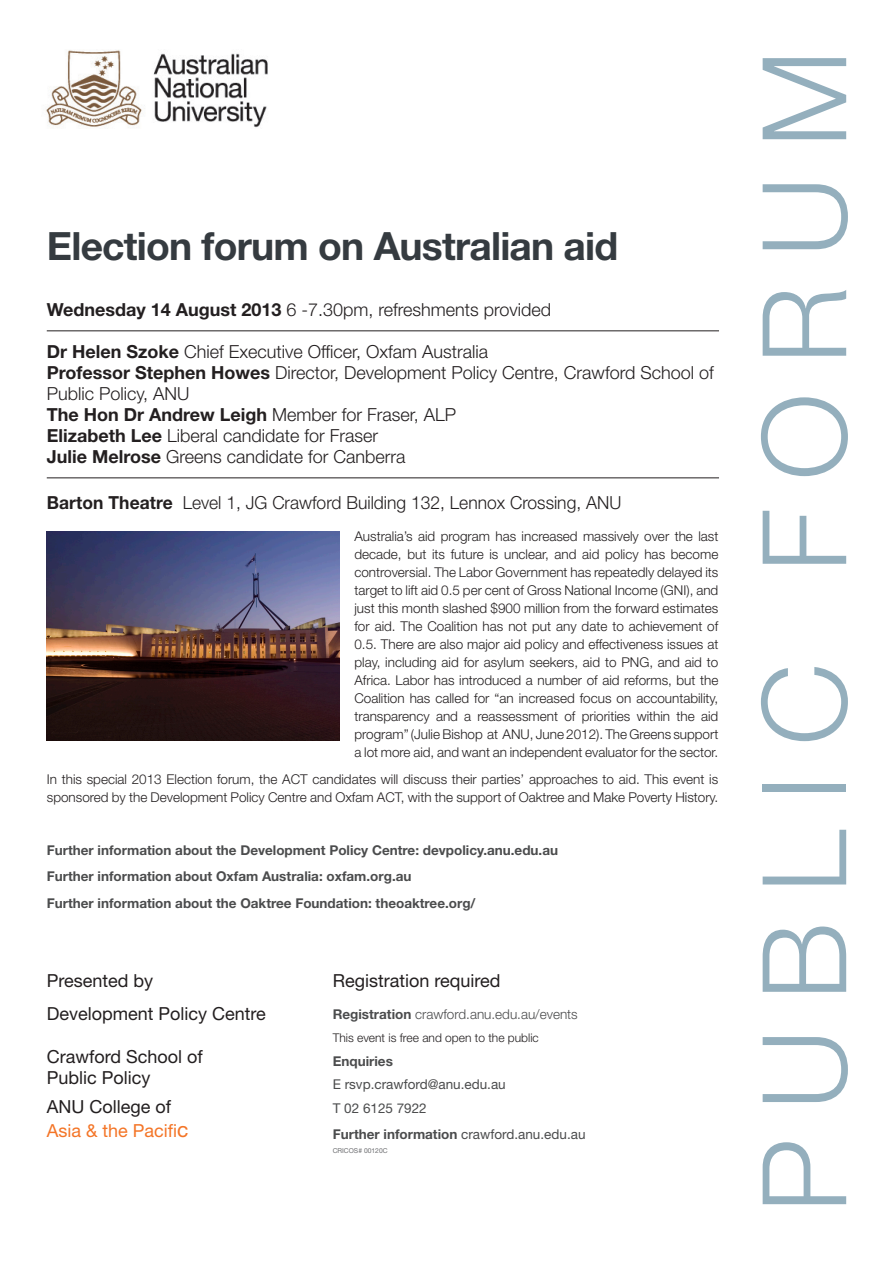
<style>
.page{position:relative;width:893px;height:1263px;background:#fff}
.page>*{position:absolute;margin:0;border:0;box-sizing:border-box;transform-origin:0 0}
.t1{font:300 117px "Helvetica Neue LT Std";letter-spacing:.25em;color:#94afbd}
.t2{font:700 39px "Helvetica Neue LT Std";letter-spacing:-.02em;color:#353b40}
.Time_date{font:300 18px/21px "Helvetica Neue LT Std";color:#231f20}
.Presented_by{font:18px/21px "Helvetica Neue LT Std";color:#231f20}
.time_date_bold{font:300 18px "Helvetica Neue LT Std";color:#231f20}
.Presented_by-2{font:18px/24px "Helvetica Neue LT Std";color:#f47527}
.RSVP{font:18px "Helvetica Neue LT Std";color:#231f20}
.body{font:300 13.5px/18px "Helvetica Neue LT Std";color:#231f20;text-align:justify}
.body-2{font:700 13.5px "Helvetica Neue LT Std";color:#4b4c4d}
.note{font:13.5px "Helvetica Neue LT Std";color:#4b4c4d}
.note-2{font:300 13.5px "Helvetica Neue LT Std";color:#4b4c4d}
.note-3{font:700 13.5px "Helvetica Neue LT Std";color:#4b4c4d}
.note-4{font:300 12px "Helvetica Neue LT Std";color:#231f20}
.Job_number{font:6.75px "Helvetica Neue LT Std";color:#6c6d70}
.s1{font-weight:700}
.s2{color:#231f20}
.s3{font-size:21px}
</style>
<div class="page">
<img style="left:46px;top:50px;width:222px;height:78px">
<hr style="left:47px;top:331px;width:672px;height:1px;background:#231f20">
<hr style="left:47px;top:478px;width:672px;height:1px;background:#231f20">
<img style="left:47px;top:531px;width:293px;height:210px">
<h2 class="t2" style="left:47px;top:222px;width:573px">Election forum on Australian aid</h2>
<p class="Time_date" style="left:47px;top:299px;width:506px"><span class="s1">Wednesday 14 August 2013</span> 6 -7.30pm, refreshments provided</p>
<p class="Time_date" style="left:47px;top:341px;width:668px"><span class="s1">Dr Helen Szoke</span> Chief Executive Officer, Oxfam Australia<br><span class="s1">Professor Stephen Howes</span> Director, Development Policy Centre, Crawford School of<br>Public Policy, ANU</p>
<p class="Time_date" style="left:47px;top:404px;width:411px"><span class="s1">The Hon Dr Andrew Leigh</span> Member for Fraser, ALP<br><span class="s1">Elizabeth Lee</span> Liberal candidate for Fraser</p>
<p class="Time_date" style="left:47px;top:446px;width:360px"><span class="s1">Julie Melrose</span> Greens candidate for Canberra</p>
<p class="time_date_bold" style="left:47px;top:492px;width:576px"><span class="s1">Barton Theatre</span> Level 1, JG Crawford Building 132, Lennox Crossing, ANU</p>
<p class="body" style="left:354px;top:527px;width:365px">Australia’s aid program has increased massively over the last decade, but its future is unclear, and aid policy has become controversial. The Labor Government has repeatedly delayed its target to lift aid 0.5 per cent of Gross National Income (GNI), and just this month slashed $900 million from the forward estimates for aid. The Coalition has not put any date to achievement of 0.5. There are also major aid policy and effectiveness issues at play, including aid for asylum seekers, aid to PNG, and aid to Africa. Labor has introduced a number of aid reforms, but the Coalition has called for “an increased focus on accountability, transparency and a reassessment of priorities within the aid program” (Julie Bishop at ANU, June 2012). The Greens support a lot more aid, and want an independent evaluator for the sector.</p>
<p class="body" style="left:47px;top:770px;width:673px">In this special 2013 Election forum, the ACT candidates will discuss their parties’ approaches to aid. This event is sponsored by the Development Policy Centre and Oxfam ACT, with the support of Oaktree and Make Poverty History.</p>
<p class="body-2" style="left:47px;top:841px;width:513px">Further information about the Development Policy Centre: devpolicy.anu.edu.au</p>
<p class="body-2" style="left:47px;top:868px;width:366px">Further information about Oxfam Australia: oxfam.org.au</p>
<p class="body-2" style="left:47px;top:894px;width:430px">Further information about the Oaktree Foundation: theoaktree.org/</p>
<p class="Presented_by" style="left:47px;top:969px;width:108px">Presented by</p>
<p class="Presented_by" style="left:47px;top:1003px;width:221px">Development Policy Centre</p>
<p class="Presented_by" style="left:47px;top:1045px;width:157px">Crawford School of<br>Public Policy</p>
<p class="Presented_by-2" style="left:47px;top:1094px;width:143px"><span class="s2">ANU College of<br></span>Asia &amp; the Pacifi<span class="s3">c</span></p>
<p class="RSVP" style="left:333px;top:969px;width:169px">Registration required</p>
<p class="note-2" style="left:333px;top:1006px;width:247px"><span class="s1">Registration</span> crawford.anu.edu.au/events</p>
<p class="note-4" style="left:333px;top:1030px;width:208px">This event is free and open to the public</p>
<p class="note-3" style="left:333px;top:1052px;width:62px">Enquiries</p>
<p class="note" style="left:333px;top:1076px;width:175px">E rsvp.crawford@anu.edu.au</p>
<p class="note" style="left:333px;top:1100px;width:96px">T 02 6125 7922</p>
<p class="note" style="left:333px;top:1126px;width:254px"><span class="s1">Further information</span> crawford.anu.edu.au</p>
<p class="Job_number" style="left:333px;top:1147px;width:56px">CRICOS# 00120C</p>
<h1 class="t1" style="left:733px;top:1212px;width:1164px;rotate:-90deg">PUBLIC FORUM</h1>
</div>
